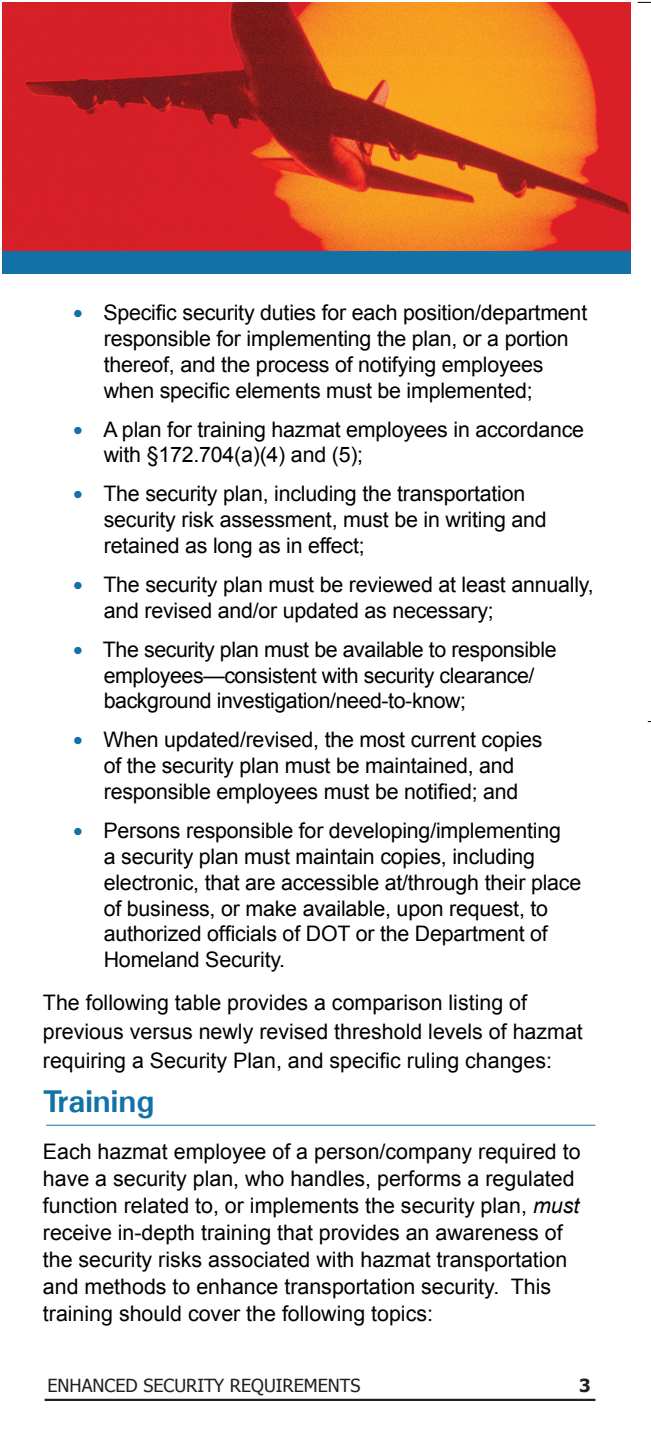
<style>
.page{position:relative;width:651px;height:1442px;background:#fff}
.page>*{position:absolute;margin:0;border:0;box-sizing:border-box;transform-origin:0 0}
.t1{font:700 31.5px "Univers";color:#1271a6}
.t2{font:21.38px/25.9px "Arial";letter-spacing:-.01em;color:#000}
.t3{font:18px "Tahoma";color:#231f20}
.t4{font:700 18px "Tahoma";color:#231f20}
.s1{font-family:"Verdana";font-size:20.25px;color:#1271a6}
.s2{font-style:italic}
</style>
<div class="page">
<hr style="left:45px;top:1398px;width:550px;height:2px;background:#231f20">
<hr style="left:46px;top:1124px;width:549px;height:1px;background:#1271a6">
<svg style="left:637px;top:1px;width:13px;height:2px"></svg>
<img style="left:2px;top:2px;width:1px;height:249px">
<img style="left:3px;top:2px;width:627px;height:249px">
<div style="left:2px;top:251px;width:628px;height:22px;background:#1271a6"></div>
<p class="t2" style="left:104px;top:300px;width:484px;text-indent:-31px"><span class="s1">•</span> Specific security duties for each position/department responsible for implementing the plan, or a portion thereof, and the process of notifying employees when specific elements must be implemented;</p>
<p class="t2" style="left:104px;top:416px;width:481px;text-indent:-31px"><span class="s1">•</span> A plan for training hazmat employees in accordance with §172.704(a)(4) and (5);</p>
<p class="t2" style="left:104px;top:481px;width:444px;text-indent:-31px"><span class="s1">•</span> The security plan, including the transportation security risk assessment, must be in writing and retained as long as in effect;</p>
<p class="t2" style="left:104px;top:571px;width:491px;text-indent:-31px"><span class="s1">•</span> The security plan must be reviewed at least annually, and revised and/or updated as necessary;</p>
<p class="t2" style="left:104px;top:636px;width:454px;text-indent:-31px"><span class="s1">•</span> The security plan must be available to responsible employees—consistent with security clearance/ background investigation/need-to-know;</p>
<p class="t2" style="left:72px;top:727px;width:471px;text-align:center"><span class="s1">•</span> When updated/revised, the most current copies of the security plan must be maintained, and responsible employees must be notified; and</p>
<p class="t2" style="left:104px;top:817px;width:478px;text-indent:-31px"><span class="s1">•</span> Persons responsible for developing/implementing<br>a security plan must maintain copies, including electronic, that are accessible at/through their place of business, or make available, upon request, to authorized officials of DOT or the Department of Homeland Security.</p>
<p class="t2" style="left:43px;top:987px;width:541px;line-height:29.2px">The following table provides a comparison listing of previous versus newly revised threshold levels of hazmat requiring a Security Plan, and specific ruling changes:</p>
<h3 class="t1" style="left:43px;top:1081px;width:113px">Training</h3>
<p class="t2" style="left:43px;top:1138px;width:539px;line-height:27px">Each hazmat employee of a person/company required to have a security plan, who handles, performs a regulated function related to, or implements the security plan, <span class="s2">must </span>receive in-depth training that provides an awareness of the security risks associated with hazmat transportation and methods to enhance transportation security. This training should cover the following topics:</p>
<p class="t3" style="left:47px;top:1373px;width:314px">ENHANCED SECURITY REQUIREMENTS</p>
<p class="t4" style="left:578px;top:1372px;width:13px">3</p>
</div>
